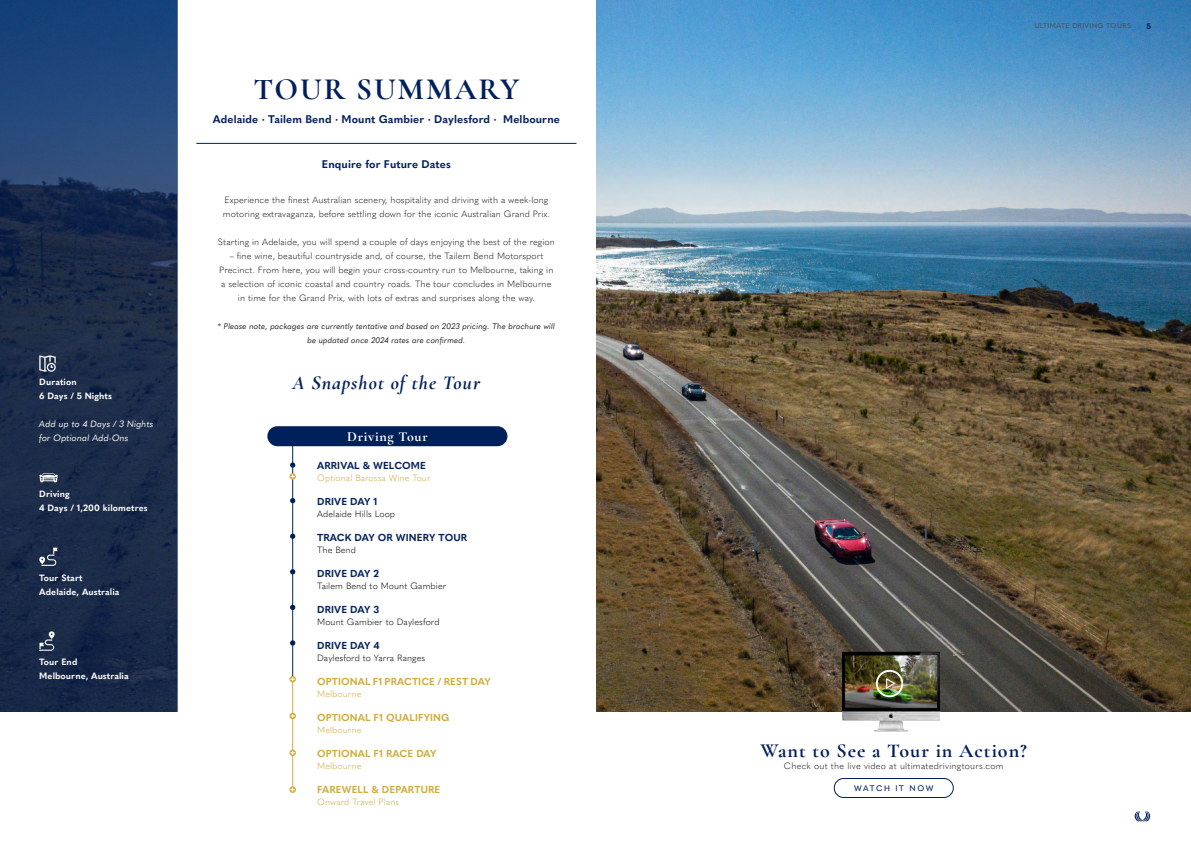
<style>
.page{position:relative;width:1191px;height:842px;background:#fff}
.page>*{position:absolute;margin:0;border:0;box-sizing:border-box;transform-origin:0 0}
.t1{font:700 31px "Cormorant Garamond";letter-spacing:.06em;color:#00205b}
.t2{font:700 20px "Cormorant Garamond";letter-spacing:.05em;color:#00205b}
.t3{font:italic 700 20px "Cormorant Garamond";letter-spacing:.05em;color:#00205b}
.t4{font:700 14px "Cormorant Garamond";letter-spacing:.05em;color:#fff}
.t5{font:700 11px "Quasimoda";letter-spacing:.01em;color:#00205b}
.t6{font:700 10px "Quasimoda";letter-spacing:.01em;color:#d0ab3c}
.t7{font:700 10px "Quasimoda";letter-spacing:.01em;color:#00205b}
.t8{font:300 9px/14px "Quasimoda";letter-spacing:.01em;color:#1a1a1a}
.t9{font:700 9px/14px "Quasimoda";letter-spacing:.01em;color:#fff}
.t10{font:300 9px "Quasimoda";letter-spacing:.01em;color:#000}
.t11{font:300 9px "Quasimoda";letter-spacing:.01em;color:#d0ab3c}
.t12{font:italic 9px/14px "Quasimoda";letter-spacing:.01em;color:#fff}
.t13{font:italic 8px/14px "Quasimoda";letter-spacing:.01em;color:#1a1a1a;text-align:center}
.t14{font:500 8px "Quasimoda";letter-spacing:.2em;color:#00205b}
.t15{font:700 8px "Quasimoda";color:#00205b}
.t16{font:7px "Quasimoda";letter-spacing:.05em;color:#4d4d4d}
</style>
<div class="page">
<svg style="left:1134px;top:811px;width:16px;height:10px"></svg>
<img style="left:596px;top:0;width:595px;height:711px">
<svg style="left:0;top:0;width:177px;height:711px;background:#1c3255"></svg>
<hr style="left:196px;top:143px;width:380px;height:1px;background:#00205b">
<svg style="left:39px;top:473px;width:19px;height:9px"></svg>
<svg style="left:39px;top:548px;width:19px;height:18px"></svg>
<svg style="left:39px;top:631px;width:16px;height:20px"></svg>
<svg style="left:39px;top:355px;width:17px;height:17px"></svg>
<div style="left:833px;top:778px;width:120px;height:20px;border:1px solid #00205b;border-radius:10px"></div>
<img style="left:842px;top:652px;width:98px;height:79px">
<div style="left:876px;top:670px;width:27px;height:27px;border:2px solid #fff;border-radius:50%"></div>
<svg style="left:885px;top:677px;width:11px;height:12px"></svg>
<div style="left:267px;top:426px;width:240px;height:20px;background:#00205b;border-radius:10px"></div>
<hr style="left:292px;top:436px;width:1px;height:244px;background:#00205b">
<hr style="left:292px;top:680px;width:1px;height:111px;background:#d0ab3c">
<svg style="left:290px;top:462px;width:5px;height:6px"></svg>
<svg style="left:290px;top:498px;width:5px;height:5px"></svg>
<svg style="left:290px;top:534px;width:5px;height:5px"></svg>
<svg style="left:290px;top:569px;width:5px;height:5px"></svg>
<svg style="left:290px;top:640px;width:5px;height:6px"></svg>
<svg style="left:290px;top:605px;width:5px;height:5px"></svg>
<svg style="left:289px;top:786px;width:7px;height:7px"></svg>
<svg style="left:291px;top:788px;width:4px;height:3px"></svg>
<svg style="left:289px;top:749px;width:7px;height:7px"></svg>
<svg style="left:291px;top:751px;width:4px;height:4px"></svg>
<svg style="left:289px;top:713px;width:7px;height:6px"></svg>
<svg style="left:291px;top:714px;width:4px;height:4px"></svg>
<svg style="left:289px;top:676px;width:7px;height:6px"></svg>
<svg style="left:291px;top:677px;width:4px;height:4px"></svg>
<svg style="left:289px;top:473px;width:7px;height:7px"></svg>
<svg style="left:291px;top:475px;width:4px;height:3px"></svg>
<p class="t9" style="left:39px;top:374px;width:74px">Duration<br>6 Days / 5 Nights</p>
<p class="t12" style="left:39px;top:416px;width:116px">Add up to 4 Days / 3 Nights for Optional Add-Ons</p>
<p class="t9" style="left:39px;top:486px;width:110px">Driving<br>4 Days / 1,200 kilometres</p>
<p class="t9" style="left:39px;top:570px;width:82px">Tour Start<br>Adelaide, Australia</p>
<p class="t9" style="left:39px;top:654px;width:91px">Tour End<br>Melbourne, Australia</p>
<h1 class="t1" style="left:253px;top:70px;width:268px">TOUR SUMMARY</h1>
<p class="t5" style="left:213px;top:111px;width:349px">Adelaide · Tailem Bend · Mount Gambier · Daylesford · Melbourne</p>
<p class="t5" style="left:322px;top:156px;width:130px">Enquire for Future Dates</p>
<p class="t8" style="left:223px;top:192px;width:328px">Experience the finest Australian scenery, hospitality and driving with a week-long motoring extravaganza, before settling down for the iconic Australian Grand Prix.</p>
<p class="t8" style="left:218px;top:234px;width:338px">Starting in Adelaide, you will spend a couple of days enjoying the best of the region</p>
<p class="t8" style="left:219px;top:248px;width:336px;text-align:center">– fine wine, beautiful countryside and, of course, the Tailem Bend Motorsport Precinct. From here, you will begin your cross-country run to Melbourne, taking in a selection of iconic coastal and country roads. The tour concludes in Melbourne in time for the Grand Prix, with lots of extras and surprises along the way.</p>
<p class="t13" style="left:218px;top:318px;width:339px">* Please note, packages are currently tentative and based on 2023 pricing. The brochure will be updated once 2024 rates are confirmed.</p>
<h2 class="t3" style="left:293px;top:371px;width:189px">A Snapshot of the Tour</h2>
<h3 class="t4" style="left:347px;top:428px;width:82px">Driving Tour</h3>
<p class="t7" style="left:317px;top:457px;width:110px">ARRIVAL &amp; WELCOME</p>
<p class="t11" style="left:317px;top:471px;width:115px">Optional Barossa Wine Tour</p>
<p class="t7" style="left:317px;top:493px;width:62px">DRIVE DAY 1</p>
<p class="t10" style="left:317px;top:507px;width:80px">Adelaide Hills Loop</p>
<p class="t7" style="left:317px;top:529px;width:152px">TRACK DAY OR WINERY TOUR</p>
<p class="t10" style="left:317px;top:543px;width:40px">The Bend</p>
<p class="t7" style="left:317px;top:565px;width:63px">DRIVE DAY 2</p>
<p class="t10" style="left:317px;top:579px;width:131px">Tailem Bend to Mount Gambier</p>
<p class="t7" style="left:317px;top:601px;width:64px">DRIVE DAY 3</p>
<p class="t10" style="left:317px;top:615px;width:124px">Mount Gambier to Daylesford</p>
<p class="t7" style="left:317px;top:637px;width:64px">DRIVE DAY 4</p>
<p class="t10" style="left:317px;top:651px;width:110px">Daylesford to Yarra Ranges</p>
<p class="t6" style="left:317px;top:673px;width:175px">OPTIONAL F1 PRACTICE / REST DAY</p>
<p class="t11" style="left:317px;top:687px;width:46px">Melbourne</p>
<p class="t6" style="left:317px;top:709px;width:134px">OPTIONAL F1 QUALIFYING</p>
<p class="t11" style="left:317px;top:723px;width:46px">Melbourne</p>
<p class="t6" style="left:317px;top:745px;width:121px">OPTIONAL F1 RACE DAY</p>
<p class="t11" style="left:317px;top:759px;width:46px">Melbourne</p>
<p class="t6" style="left:317px;top:781px;width:125px">FAREWELL &amp; DEPARTURE</p>
<p class="t11" style="left:317px;top:795px;width:84px">Onward Travel Plans</p>
<p class="t16" style="left:1034px;top:21px;width:98px">ULTIMATE DRIVING TOURS</p>
<p class="t15" style="left:1146px;top:20px;width:6px">5</p>
<h2 class="t2" style="left:760px;top:738px;width:268px">Want to See a Tour in Action?</h2>
<p class="t8" style="left:784px;top:758px;width:221px">Check out the live video at ultimatedrivingtours.com</p>
<p class="t14" style="left:854px;top:782px;width:81px">WATCH IT NOW</p>
</div>
